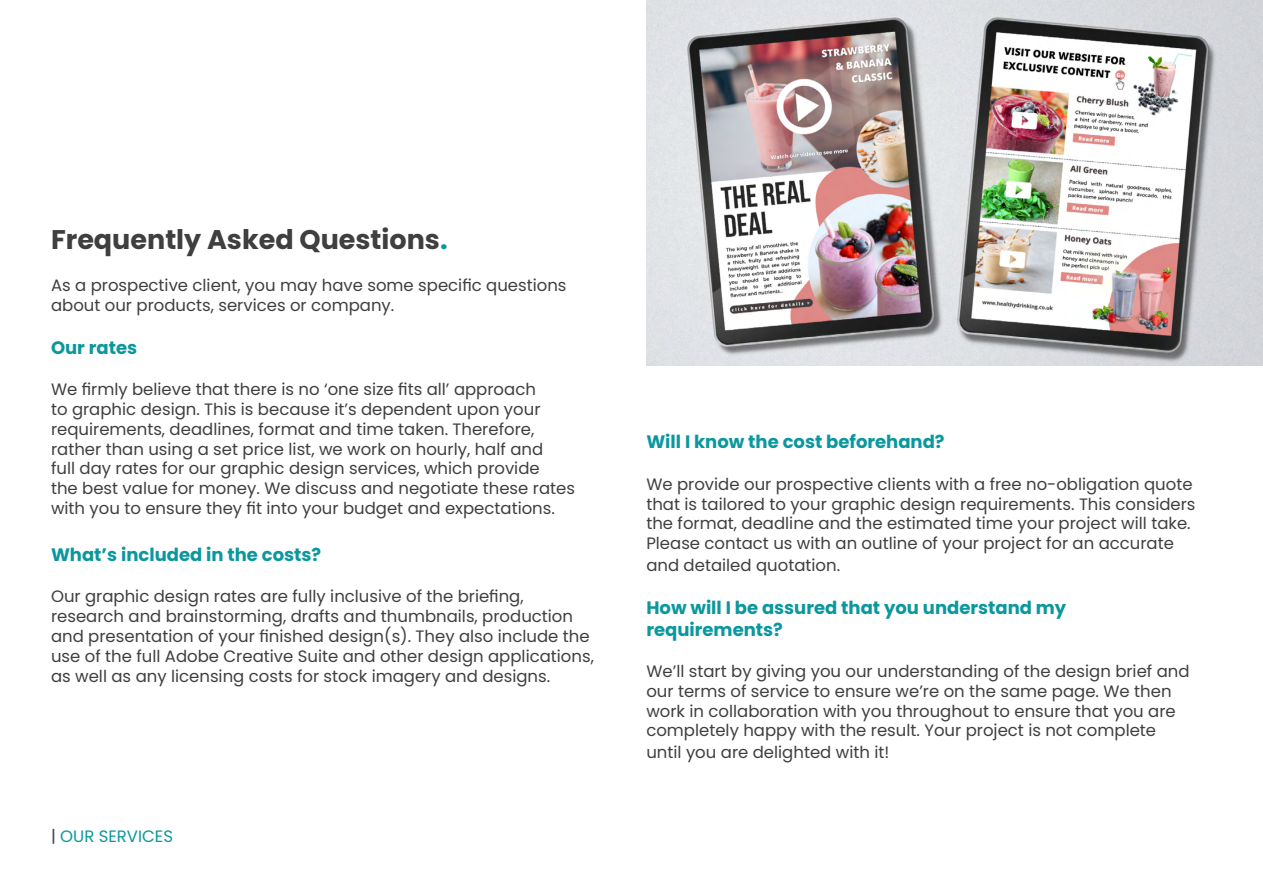
<style>
.page{position:relative;width:1263px;height:893px;background:#fff}
.page>*{position:absolute;margin:0;border:0;box-sizing:border-box;transform-origin:0 0}
.t1{font:700 27px "Poppins";color:#3f3f40}
.t2{font:700 18px/21.6px "Poppins";color:#0a989e}
.t3{font:16.5px/19.8px "Poppins";color:#3f3f40}
.t4{font:16.5px "Poppins";color:#0a989e}
.s1{color:#0a989e}
.s2{color:#3f3f40}
</style>
<div class="page">
<img style="left:646px;top:0;width:617px;height:366px">
<h1 class="t1" style="left:51px;top:224px;width:398px">Frequently Asked Questions<span class="s1">.</span></h1>
<p class="t3" style="left:51px;top:275px;width:517px">As a prospective client, you may have some specific questions about our products, services or company.</p>
<p class="t2" style="left:51px;top:337px;width:88px">Our rates</p>
<p class="t3" style="left:51px;top:380px;width:525px">We firmly believe that there is no ‘one size fits all’ approach<br>to graphic design. This is because it’s dependent upon your requirements, deadlines, format and time taken. Therefore, rather than using a set price list, we work on hourly, half and<br>full day rates for our graphic design services, which provide<br>the best value for money. We discuss and negotiate these rates with you to ensure they fit into your budget and expectations.</p>
<p class="t2" style="left:51px;top:544px;width:272px">What’s included in the costs?</p>
<p class="t3" style="left:51px;top:587px;width:544px">Our graphic design rates are fully inclusive of the briefing, research and brainstorming, drafts and thumbnails, production and presentation of your finished design(s). They also include the use of the full Adobe Creative Suite and other design applications, as well as any licensing costs for stock imagery and designs.</p>
<p class="t4" style="left:51px;top:827px;width:124px"><span class="s2">|</span> OUR SERVICES</p>
<p class="t2" style="left:646px;top:431px;width:300px">Will I know the cost beforehand?</p>
<p class="t3" style="left:646px;top:474px;width:551px">We provide our prospective clients with a free no-obligation quote that is tailored to your graphic design requirements. This considers the format, deadline and the estimated time your project will take.<br>Please contact us with an outline of your project for an accurate</p>
<p class="t3" style="left:646px;top:555px;width:195px">and detailed quotation.</p>
<p class="t2" style="left:646px;top:597px;width:421px">How will I be assured that you understand my requirements?</p>
<p class="t3" style="left:646px;top:661px;width:545px">We’ll start by giving you our understanding of the design brief and our terms of service to ensure we’re on the same page. We then work in collaboration with you throughout to ensure that you are completely happy with the result. Your project is not complete</p>
<p class="t3" style="left:646px;top:742px;width:244px">until you are delighted with it!</p>
</div>
